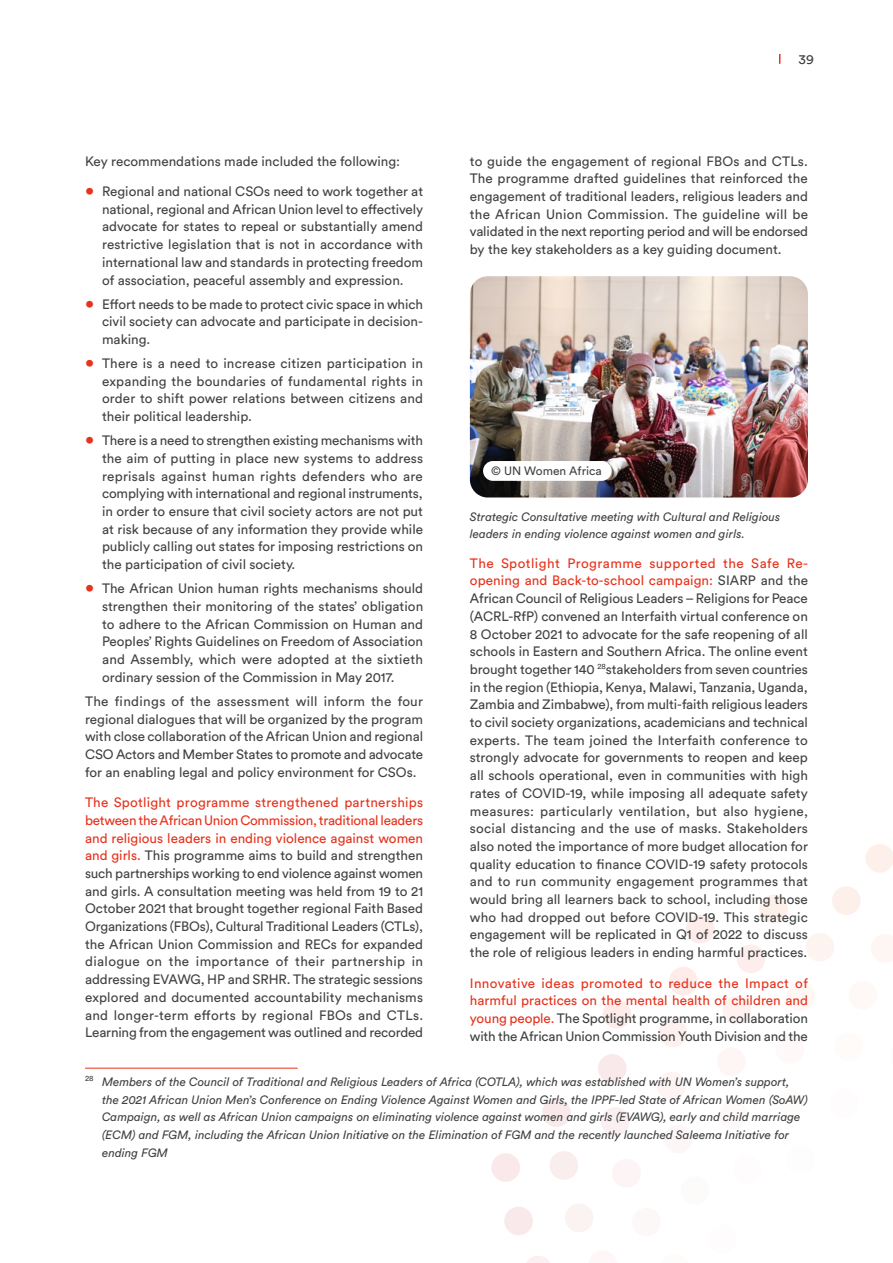
<style>
.page{position:relative;width:893px;height:1263px;background:#fff}
.page>*{position:absolute;margin:0;border:0;box-sizing:border-box;transform-origin:0 0}
.t1{font:13.5px/17.7px "Circular Std";color:#414343;text-align:justify}
.t2{font:13.5px/17.7px "Circular Std";letter-spacing:-.015em;color:#e6331d;text-align:justify}
.t3{font:italic 12px/17.7px "Circular Std";color:#414343}
.t4{font:12px "Circular Std";color:#414343}
.s1{font-size:16.5px;color:#e6331d}
.s2{color:#e6331d}
.s3{color:#414343}
</style>
<div class="page">
<svg style="left:526px;top:1256px;width:24px;height:7px"></svg>
<svg style="left:613px;top:1159px;width:27px;height:28px"></svg>
<svg style="left:601px;top:1107px;width:28px;height:29px"></svg>
<svg style="left:598px;top:1054px;width:29px;height:29px"></svg>
<svg style="left:603px;top:1000px;width:28px;height:29px"></svg>
<svg style="left:658px;top:1072px;width:28px;height:28px"></svg>
<svg style="left:659px;top:1019px;width:28px;height:28px"></svg>
<svg style="left:723px;top:996px;width:28px;height:28px"></svg>
<svg style="left:737px;top:945px;width:28px;height:28px"></svg>
<svg style="left:686px;top:915px;width:29px;height:28px"></svg>
<svg style="left:669px;top:967px;width:29px;height:28px"></svg>
<svg style="left:759px;top:895px;width:29px;height:28px"></svg>
<svg style="left:787px;top:983px;width:28px;height:28px"></svg>
<svg style="left:806px;top:933px;width:28px;height:28px"></svg>
<svg style="left:832px;top:886px;width:29px;height:29px"></svg>
<svg style="left:866px;top:844px;width:27px;height:29px"></svg>
<svg style="left:871px;top:934px;width:22px;height:28px"></svg>
<svg style="left:542px;top:1098px;width:29px;height:29px"></svg>
<svg style="left:491px;top:1153px;width:29px;height:29px"></svg>
<svg style="left:504px;top:1207px;width:29px;height:28px"></svg>
<svg style="left:550px;top:1151px;width:28px;height:29px"></svg>
<svg style="left:565px;top:1204px;width:28px;height:28px"></svg>
<hr style="left:85px;top:1068px;width:213px;height:1px;background:#e6331d">
<img style="left:470px;top:276px;width:338px;height:221px">
<div style="left:483px;top:461px;width:129px;height:20px;background:#fff;border-radius:10px"></div>
<p class="t1" style="left:799px;top:50px;width:17px">39</p>
<p class="t1" style="left:85px;top:152px;width:317px">Key recommendations made included the following:</p>
<p class="t1" style="left:102px;top:182px;width:323px;text-indent:-17px"><span class="s1">•</span> Regional and national CSOs need to work together at national, regional and African Union level to effectively advocate for states to repeal or substantially amend restrictive legislation that is not in accordance with international law and standards in protecting freedom of association, peaceful assembly and expression.</p>
<p class="t1" style="left:102px;top:295px;width:323px;text-indent:-17px"><span class="s1">•</span> Effort needs to be made to protect civic space in which civil society can advocate and participate in decision&shy;making.</p>
<p class="t1" style="left:102px;top:354px;width:323px;text-indent:-17px"><span class="s1">•</span> There is a need to increase citizen participation in expanding the boundaries of fundamental rights in order to shift power relations between citizens and their political leadership.</p>
<p class="t1" style="left:102px;top:431px;width:323px;text-indent:-17px"><span class="s1">•</span> There is a need to strengthen existing mechanisms with the aim of putting in place new systems to address reprisals against human rights defenders who are complying with international and regional instruments, in order to ensure that civil society actors are not put at risk because of any information they provide while publicly calling out states for imposing restrictions on the participation of civil society.</p>
<p class="t1" style="left:102px;top:579px;width:323px;text-indent:-17px"><span class="s1">•</span> The African Union human rights mechanisms should strengthen their monitoring of the states’ obligation to adhere to the African Commission on Human and Peoples’ Rights Guidelines on Freedom of Association and Assembly, which were adopted at the sixtieth ordinary session of the Commission in May 2017.</p>
<p class="t1" style="left:85px;top:692px;width:340px">The findings of the assessment will inform the four regional dialogues that will be organized by the program with close collaboration of the African Union and regional CSO Actors and Member States to promote and advocate for an enabling legal and policy environment for CSOs.</p>
<p class="t1" style="left:85px;top:793px;width:340px"><span class="s2">The Spotlight programme strengthened partnerships between the African Union Commission, traditional leaders and religious leaders in ending violence against women and girls.</span> This programme aims to build and strengthen such partnerships working to end violence against women and girls. A consultation meeting was held from 19 to 21<br>October 2021 that brought together regional Faith Based Organizations (FBOs), Cultural Traditional Leaders (CTLs), the African Union Commission and RECs for expanded dialogue on the importance of their partnership in addressing EVAWG, HP and SRHR. The strategic sessions explored and documented accountability mechanisms and longer-term efforts by regional FBOs and CTLs.<br>Learning from the engagement was outlined and recorded</p>
<p class="t3" style="left:102px;top:1073px;width:707px;text-indent:-17px"><sup>28</sup> Members of the Council of Traditional and Religious Leaders of Africa (COTLA), which was established with UN Women’s support, the 2021 African Union Men’s Conference on Ending Violence Against Women and Girls, the IPPF-led State of African Women (SoAW)<br>Campaign, as well as African Union campaigns on eliminating violence against women and girls (EVAWG), early and child marriage (ECM) and FGM, including the African Union Initiative on the Elimination of FGM and the recently launched Saleema Initiative for ending FGM</p>
<p class="t1" style="left:470px;top:152px;width:340px">to guide the engagement of regional FBOs and CTLs.<br>The programme drafted guidelines that reinforced the engagement of traditional leaders, religious leaders and the African Union Commission. The guideline will be validated in the next reporting period and will be endorsed by the key stakeholders as a key guiding document.</p>
<p class="t4" style="left:491px;top:463px;width:112px">© UN Women Africa</p>
<p class="t3" style="left:470px;top:507px;width:312px">Strategic Consultative meeting with Cultural and Religious leaders in ending violence against women and girls.</p>
<p class="t1" style="left:470px;top:554px;width:340px"><span class="s2">The Spotlight Programme supported the Safe Re&shy;opening and Back-to-school campaign:</span> SIARP and the African Council of Religious Leaders – Religions for Peace (ACRL-RfP) convened an Interfaith virtual conference on 8 October 2021 to advocate for the safe reopening of all schools in Eastern and Southern Africa. The online event brought together 140 <sup>28</sup>stakeholders from seven countries in the region (Ethiopia, Kenya, Malawi, Tanzania, Uganda, Zambia and Zimbabwe), from multi-faith religious leaders to civil society organizations, academicians and technical experts. The team joined the Interfaith conference to strongly advocate for governments to reopen and keep all schools operational, even in communities with high rates of COVID-19, while imposing all adequate safety measures: particularly ventilation, but also hygiene, social distancing and the use of masks. Stakeholders also noted the importance of more budget allocation for quality education to finance COVID-19 safety protocols and to run community engagement programmes that would bring all learners back to school, including those who had dropped out before COVID-19. This strategic engagement will be replicated in Q1 of 2022 to discuss the role of religious leaders in ending harmful practices.</p>
<p class="t2" style="left:470px;top:974px;width:340px">Innovative ideas promoted to reduce the Impact of harmful practices on the mental health of children and young people. <span class="s3">The Spotlight programme, in collaboration with the African Union Commission Youth Division and the</span></p>
</div>
